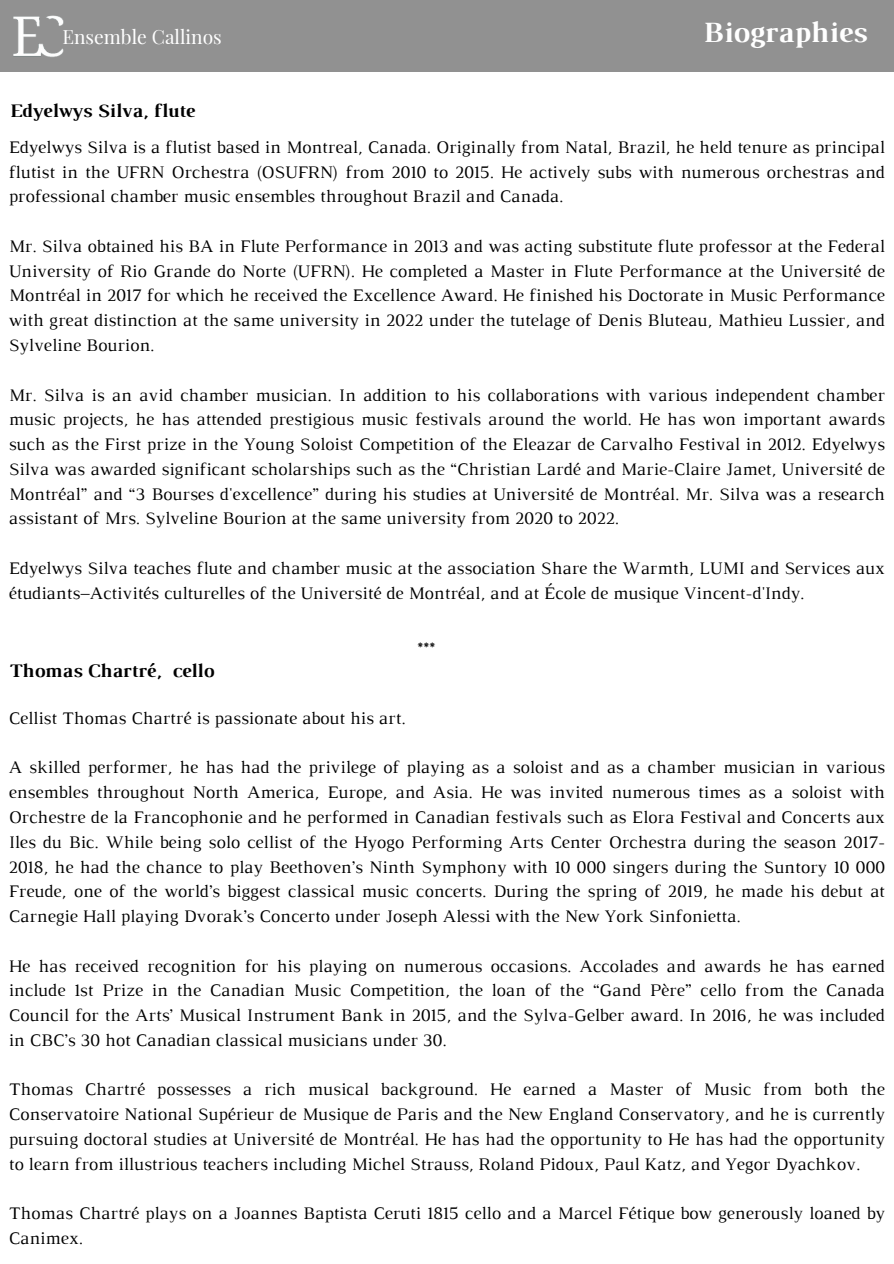
<style>
.page{position:relative;width:894px;height:1264px;background:#fff}
.page>*{position:absolute;margin:0;border:0;box-sizing:border-box;transform-origin:0 0}
.t1{font:700 30px "Luthier";color:#fff}
.t2{font:700 19.5px "Luthier";color:#000}
.t3{font:19.2px "Playfair Display";color:#fff}
.t4{font:18px/24.8px "Luthier";color:#000;text-align:justify}
</style>
<div class="page">
<div style="left:0;top:0;width:893px;height:72px;background:#919191"></div>
<img style="left:13px;top:15px;width:51px;height:42px">
<p class="t3" style="left:62px;top:23px;width:161px">Ensemble Callinos</p>
<p class="t1" style="left:702px;top:21px;width:165px">Biographies</p>
<p class="t2" style="left:9px;top:103px;width:187px">Edyelwys Silva, flute</p>
<h1 class="t4" style="left:9px;top:136px;width:877px">Edyelwys Silva is a flutist based in Montreal, Canada. Originally from Natal, Brazil, he held tenure as principal flutist in the UFRN Orchestra (OSUFRN) from 2010 to 2015. He actively subs with numerous orchestras and professional chamber music ensembles throughout Brazil and Canada.</h1>
<h1 class="t4" style="left:9px;top:235px;width:877px">Mr. Silva obtained his BA in Flute Performance in 2013 and was acting substitute flute professor at the Federal University of Rio Grande do Norte (UFRN). He completed a Master in Flute Performance at the Université de Montréal in 2017 for which he received the Excellence Award. He finished his Doctorate in Music Performance with great distinction at the same university in 2022 under the tutelage of Denis Bluteau, Mathieu Lussier, and Sylveline Bourion.</h1>
<p class="t4" style="left:9px;top:383px;width:877px">Mr. Silva is an avid chamber musician. In addition to his collaborations with various independent chamber music projects, he has attended prestigious music festivals around the world. He has won important awards such as the First prize in the Young Soloist Competition of the Eleazar de Carvalho Festival in 2012. Edyelwys Silva was awarded significant scholarships such as the “Christian Lardé and Marie-Claire Jamet, Université de Montréal” and “3 Bourses d'excellence” during his studies at Université de Montréal. Mr. Silva was a research assistant of Mrs. Sylveline Bourion at the same university from 2020 to 2022.</p>
<p class="t4" style="left:9px;top:557px;width:877px">Edyelwys Silva teaches flute and chamber music at the association Share the Warmth, LUMI and Services aux étudiants–Activités culturelles of the Université de Montréal, and at École de musique Vincent-d'Indy.</p>
<p class="t4" style="left:417px;top:638px;width:20px">***</p>
<p class="t2" style="left:9px;top:663px;width:206px">Thomas Chartré, cello</p>
<p class="t4" style="left:9px;top:707px;width:398px">Cellist Thomas Chartré is passionate about his art.</p>
<p class="t4" style="left:9px;top:756px;width:877px">A skilled performer, he has had the privilege of playing as a soloist and as a chamber musician in various ensembles throughout North America, Europe, and Asia. He was invited numerous times as a soloist with Orchestre de la Francophonie and he performed in Canadian festivals such as Elora Festival and Concerts aux Iles du Bic. While being solo cellist of the Hyogo Performing Arts Center Orchestra during the season 2017- 2018, he had the chance to play Beethoven’s Ninth Symphony with 10 000 singers during the Suntory 10 000<br>Freude, one of the world’s biggest classical music concerts. During the spring of 2019, he made his debut at Carnegie Hall playing Dvorak’s Concerto under Joseph Alessi with the New York Sinfonietta.</p>
<p class="t4" style="left:9px;top:954px;width:877px">He has received recognition for his playing on numerous occasions. Accolades and awards he has earned include 1st Prize in the Canadian Music Competition, the loan of the “Gand Père” cello from the Canada Council for the Arts’ Musical Instrument Bank in 2015, and the Sylva-Gelber award. In 2016, he was included in CBC’s 30 hot Canadian classical musicians under 30.</p>
<p class="t4" style="left:9px;top:1078px;width:877px">Thomas Chartré possesses a rich musical background. He earned a Master of Music from both the Conservatoire National Supérieur de Musique de Paris and the New England Conservatory, and he is currently pursuing doctoral studies at Université de Montréal. He has had the opportunity to He has had the opportunity to learn from illustrious teachers including Michel Strauss, Roland Pidoux, Paul Katz, and Yegor Dyachkov.</p>
<p class="t4" style="left:9px;top:1202px;width:877px">Thomas Chartré plays on a Joannes Baptista Ceruti 1815 cello and a Marcel Fétique bow generously loaned by<br>Canimex.</p>
</div>
